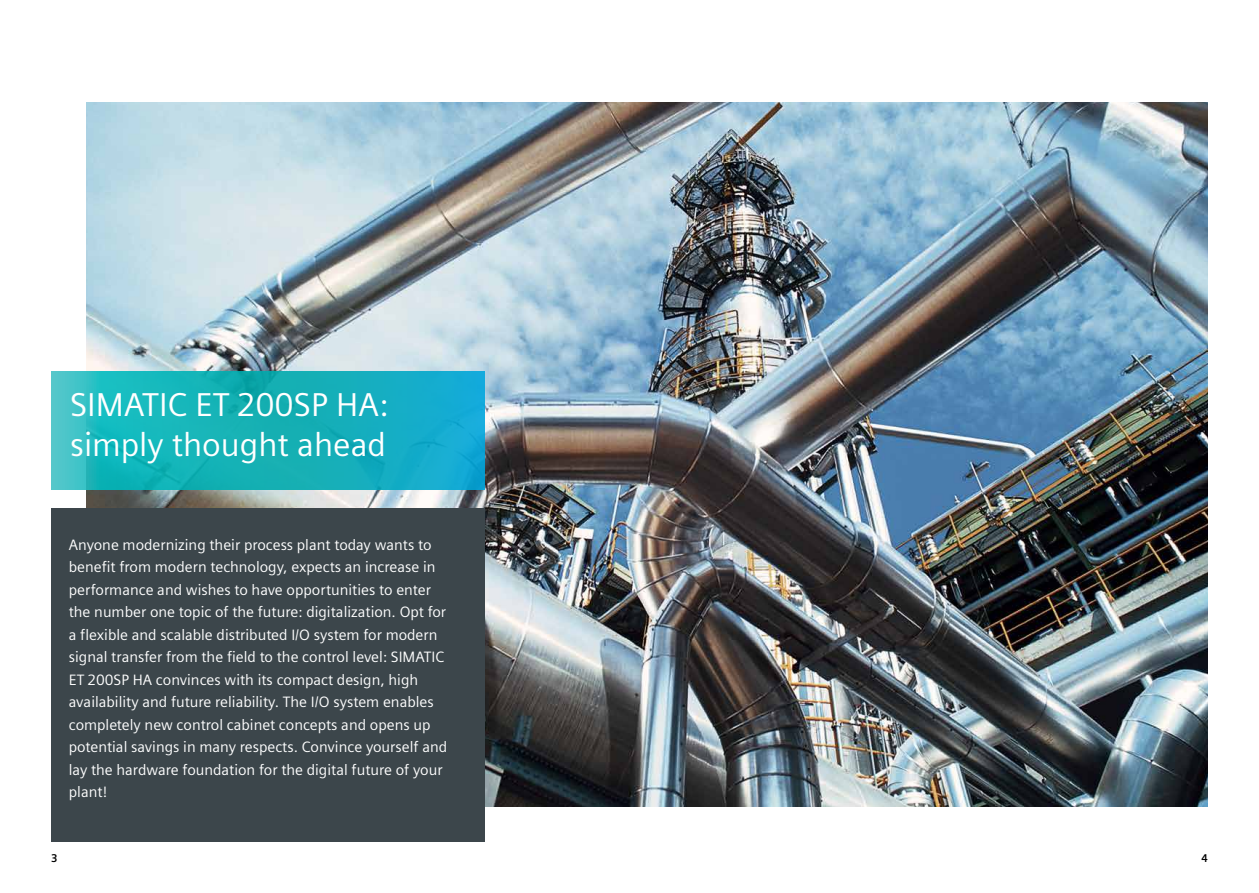
<style>
.page{position:relative;width:1259px;height:893px;background:#fff}
.page>*{position:absolute;margin:0;border:0;box-sizing:border-box;transform-origin:0 0}
.t1{font:33px/39.6px "Siemens Sans";color:#fff}
.t2{font:15px/22.5px "Siemens Sans";color:#fff}
.t3{font:700 11.25px "Siemens Sans Global";color:#000}
</style>
<div class="page">
<img style="left:87px;top:102px;width:1121px;height:704px">
<svg style="left:51px;top:371px;width:433px;height:118px;background:#18b2be"></svg>
<div style="left:51px;top:508px;width:433px;height:334px;background:#3c464b"></div>
<h1 class="t1" style="left:70px;top:385px;width:320px">SIMATIC ET 200SP HA: simply thought ahead</h1>
<p class="t2" style="left:69px;top:533px;width:380px">Anyone modernizing their process plant today wants to benefit from modern technology, expects an increase in performance and wishes to have opportunities to enter the number one topic of the future: digitalization. Opt for a flexible and scalable distributed I/O system for modern signal transfer from the field to the control level: SIMATIC ET 200SP HA convinces with its compact design, high availability and future reliability. The I/O system enables completely new control cabinet concepts and opens up potential savings in many respects. Convince yourself and lay the hardware foundation for the digital future of your plant!</p>
<p class="t3" style="left:51px;top:850px;width:8px">3</p>
<p class="t3" style="left:1201px;top:849px;width:8px">4</p>
</div>
